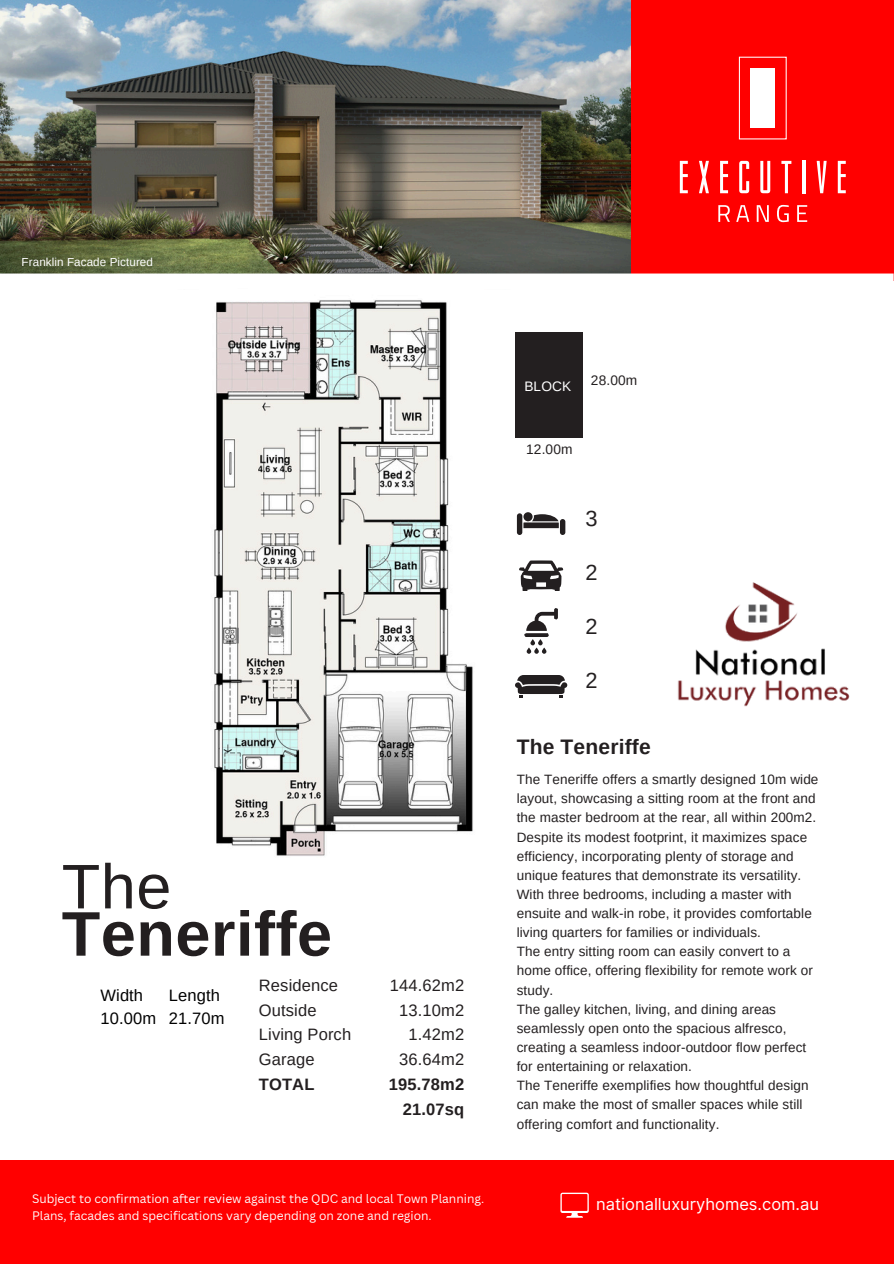
<style>
.page{position:relative;width:894px;height:1264px;background:#fff}
.page>*{position:absolute;margin:0;border:0;box-sizing:border-box;transform-origin:0 0}
.t1{font:700 63px/47.2px "Arimo";letter-spacing:.01em;color:#231f20}
.t2{font:21.75px "Arimo";color:#231f20}
.t3{font:700 21px "Arimo";letter-spacing:.01em;color:#231f20}
.t4{font:16.5px/24.8px "Arimo";letter-spacing:.01em;color:#231f20}
.t5{font:16.5px "Inter";color:#fff}
.t6{font:16.5px/22.5px "Arimo";letter-spacing:.005em;color:#000}
.t7{font:13.65px "Arimo";letter-spacing:.01em;color:#231f20}
.t8{font:13.65px "Arimo";letter-spacing:.01em;color:#fff}
.t9{font:13.5px/19.2px "Arimo";letter-spacing:.01em;color:#231f20}
.t10{font:12px/16px "Canva Sans";color:#fefefe}
.t11{font:11.7px "Arimo";letter-spacing:.01em;color:#fff}
.s1{font-weight:400}
.s2{font-weight:700}
</style>
<div class="page">
<img style="left:0;top:0;width:631px;height:273px">
<img style="left:214px;top:300px;width:259px;height:556px">
<svg style="left:524px;top:608px;width:33px;height:45px"></svg>
<svg style="left:519px;top:560px;width:44px;height:31px"></svg>
<svg style="left:515px;top:675px;width:52px;height:22px"></svg>
<div style="left:516px;top:513px;width:6px;height:22px;background:#231f20;border-radius:3px"></div>
<div style="left:559px;top:519px;width:6px;height:16px;background:#231f20;border-radius:3px"></div>
<svg style="left:523px;top:512px;width:9px;height:9px"></svg>
<svg style="left:523px;top:514px;width:35px;height:14px"></svg>
<div style="left:515px;top:332px;width:67px;height:105px;background:#231f20"></div>
<div style="left:631px;top:0;width:262px;height:281px;background:#f00"></div>
<svg style="left:679px;top:161px;width:8px;height:32px"></svg>
<svg style="left:699px;top:161px;width:9px;height:32px"></svg>
<svg style="left:720px;top:161px;width:7px;height:32px"></svg>
<svg style="left:739px;top:161px;width:10px;height:32px"></svg>
<svg style="left:760px;top:161px;width:10px;height:32px"></svg>
<svg style="left:781px;top:161px;width:10px;height:32px"></svg>
<hr style="left:802px;top:161px;width:3px;height:32px;background:#fff">
<svg style="left:816px;top:161px;width:10px;height:32px"></svg>
<svg style="left:837px;top:161px;width:8px;height:32px"></svg>
<svg style="left:718px;top:205px;width:11px;height:17px"></svg>
<svg style="left:736px;top:205px;width:13px;height:17px"></svg>
<svg style="left:756px;top:205px;width:12px;height:17px"></svg>
<svg style="left:777px;top:205px;width:11px;height:17px"></svg>
<svg style="left:797px;top:205px;width:10px;height:17px"></svg>
<svg style="left:738px;top:57px;width:48px;height:82px"></svg>
<div style="left:750px;top:69px;width:24px;height:58px;background:#fff"></div>
<div style="left:0;top:1159px;width:893px;height:104px;background:#f00"></div>
<svg style="left:560px;top:1192px;width:28px;height:25px"></svg>
<div style="left:0;top:273px;width:893px;height:12px;background:#fff"></div>
<img style="left:677px;top:582px;width:173px;height:125px">
<h3 class="t11" style="left:22px;top:256px;width:133px">Franklin Facade Pictured</h3>
<h4 class="t1" style="left:62px;top:862px;width:272px"><span class="s1">The<br></span>Teneriffe</h4>
<h4 class="t4" style="left:259px;top:972px;width:94px">Residence<br>Outside<br>Living Porch<br>Garage<br><span class="s2">TOTAL</span></h4>
<h5 class="t4" style="left:389px;top:972px;width:77px;text-align:right">144.62m2<br>13.10m2<br>1.42m2<br>36.64m2<br><span class="s2">195.78m2<br>21.07sq</span></h5>
<p class="t6" style="left:100px;top:984px;width:57px">Width<br>10.00m</p>
<h6 class="t6" style="left:169px;top:984px;width:57px">Length<br>21.70m</h6>
<h2 class="t10" style="left:32px;top:1190px;width:453px">Subject to confirmation after review against the QDC and local Town Planning.<br>Plans, facades and specifications vary depending on zone and region.</h2>
<h1 class="t8" style="left:524px;top:378px;width:48px">BLOCK</h1>
<h4 class="t7" style="left:590px;top:373px;width:48px">28.00m</h4>
<p class="t7" style="left:526px;top:441px;width:48px">12.00m</p>
<h4 class="t2" style="left:585px;top:506px;width:14px">3</h4>
<h4 class="t2" style="left:585px;top:560px;width:14px">2</h4>
<h4 class="t2" style="left:585px;top:614px;width:14px">2</h4>
<h4 class="t2" style="left:585px;top:668px;width:14px">2</h4>
<h6 class="t3" style="left:516px;top:735px;width:135px">The Teneriffe</h6>
<h6 class="t9" style="left:516px;top:769px;width:303px">The Teneriffe offers a smartly designed 10m wide layout, showcasing a sitting room at the front and the master bedroom at the rear, all within 200m2.<br>Despite its modest footprint, it maximizes space efficiency, incorporating plenty of storage and unique features that demonstrate its versatility.<br>With three bedrooms, including a master with ensuite and walk-in robe, it provides comfortable living quarters for families or individuals.<br>The entry sitting room can easily convert to a home office, offering flexibility for remote work or study.<br>The galley kitchen, living, and dining areas seamlessly open onto the spacious alfresco, creating a seamless indoor-outdoor flow perfect for entertaining or relaxation.<br>The Teneriffe exemplifies how thoughtful design can make the most of smaller spaces while still offering comfort and functionality.</h6>
<p class="t5" style="left:596px;top:1193px;width:224px">nationalluxuryhomes.com.au</p>
</div>
